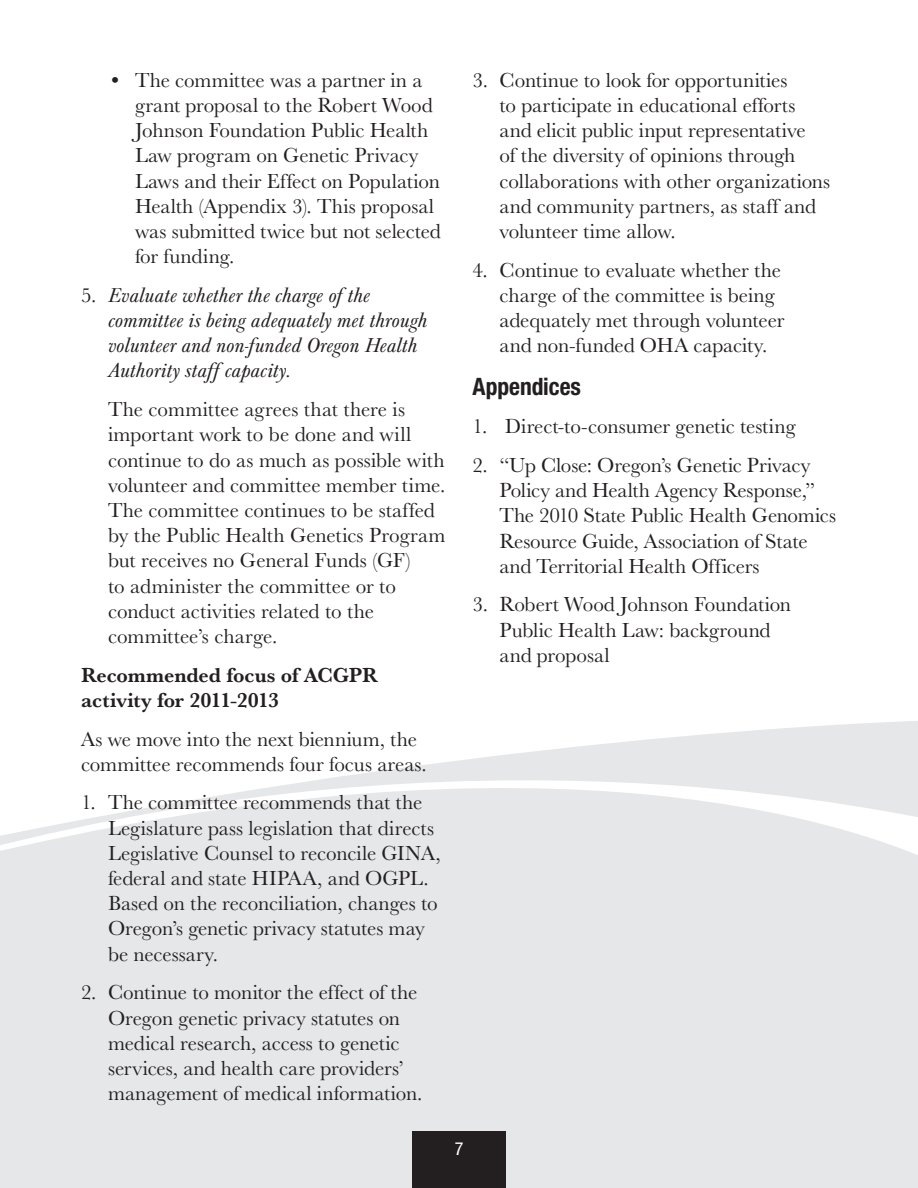
<style>
.page{position:relative;width:918px;height:1188px;background:#fff}
.page>*{position:absolute;margin:0;border:0;box-sizing:border-box;transform-origin:0 0}
.header_2{font:700 condensed 24px "Helvetica Neue LT Std";color:#231f20}
.body_bullets{font:21px/25.2px "Baskerville URW";letter-spacing:-.005em;color:#231f20}
.indent_paragraph{font:21px/25.2px "Baskerville URW";color:#231f20}
.body_bullets_2{font:21px/25.2px "Baskerville URW";color:#231f20}
.body_bullets-2{font:italic 21px/25.2px "Baskerville URW";color:#231f20}
.body_copy{font:21px/25.2px "Baskerville URW";letter-spacing:-.005em;color:#231f20}
.body_copy-2{font:700 21px/25.2px "Baskerville URW";letter-spacing:-.005em;color:#231f20}
.t1{font:condensed 18px "Helvetica Neue LT Std";color:#fff}
.s1{font-style:normal}
</style>
<div class="page">
<svg style="left:0;top:721px;width:918px;height:467px;background:#e9e9eb"></svg>
<div style="left:412px;top:1131px;width:94px;height:57px;background:#231f20"></div>
<p class="body_bullets_2" style="left:135px;top:68px;width:307px;text-indent:-27px">• The committee was a partner in a grant proposal to the Robert Wood<br>Johnson Foundation Public Health<br>Law program on Genetic Privacy<br>Laws and their Effect on Population<br>Health (Appendix 3). This proposal was submitted twice but not selected for funding.</p>
<p class="body_bullets-2" style="left:108px;top:283px;width:321px;text-indent:-27px"><span class="s1">5.</span> Evaluate whether the charge of the committee is being adequately met through volunteer and non-funded Oregon Health Authority staff capacity.</p>
<p class="indent_paragraph" style="left:108px;top:397px;width:339px">The committee agrees that there is important work to be done and will continue to do as much as possible with volunteer and committee member time.<br>The committee continues to be staffed by the Public Health Genetics Program but receives no General Funds (GF)<br>to administer the committee or to conduct activities related to the committee’s charge.</p>
<p class="body_copy-2" style="left:81px;top:663px;width:298px">Recommended focus of ACGPR activity for 2011-2013</p>
<p class="body_copy" style="left:81px;top:726px;width:347px">As we move into the next biennium, the committee recommends four focus areas.</p>
<p class="body_bullets" style="left:108px;top:790px;width:334px;text-indent:-27px">1. The committee recommends that the Legislature pass legislation that directs Legislative Counsel to reconcile GINA, federal and state HIPAA, and OGPL.<br>Based on the reconciliation, changes to Oregon’s genetic privacy statutes may be necessary.</p>
<p class="body_bullets" style="left:108px;top:980px;width:316px;text-indent:-27px">2. Continue to monitor the effect of the Oregon genetic privacy statutes on medical research, access to genetic services, and health care providers’ management of medical information.</p>
<p class="body_bullets" style="left:500px;top:68px;width:332px;text-indent:-27px">3. Continue to look for opportunities<br>to participate in educational efforts and elicit public input representative<br>of the diversity of opinions through collaborations with other organizations and community partners, as staff and volunteer time allow.</p>
<p class="body_bullets" style="left:500px;top:257px;width:286px;text-indent:-27px">4. Continue to evaluate whether the charge of the committee is being adequately met through volunteer and non-funded OHA capacity.</p>
<p class="header_2" style="left:472px;top:371px;width:110px">Appendices</p>
<p class="body_bullets" style="left:472px;top:414px;width:325px">1. Direct-to-consumer genetic testing</p>
<p class="body_bullets" style="left:500px;top:453px;width:338px;text-indent:-27px">2. “Up Close: Oregon’s Genetic Privacy Policy and Health Agency Response,” The 2010 State Public Health Genomics Resource Guide, Association of State and Territorial Health Officers</p>
<p class="body_bullets" style="left:500px;top:592px;width:293px;text-indent:-27px">3. Robert Wood Johnson Foundation<br>Public Health Law: background and proposal</p>
<p class="t1" style="left:455px;top:1138px;width:10px">7</p>
</div>
